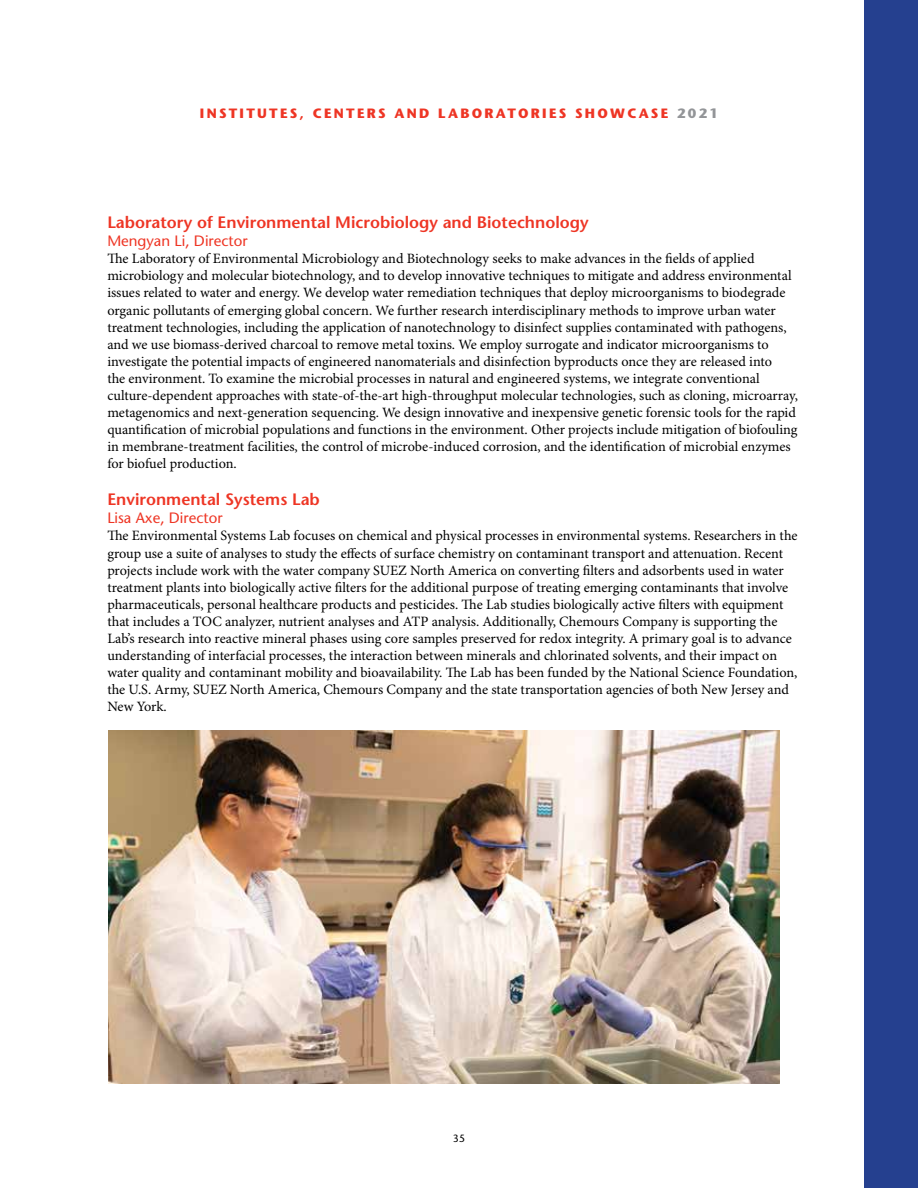
<style>
.page{position:relative;width:918px;height:1188px;background:#fff}
.page>*{position:absolute;margin:0;border:0;box-sizing:border-box;transform-origin:0 0}
.t1{font:600 16.5px "Stone Sans Std";color:#ee3524}
.t2{font:500 15px "Stone Sans Std";color:#ee3524}
.t3{font:14.25px/17.1px "Minion Pro";color:#000}
.t4{font:700 13.5px "Stone Sans Std";letter-spacing:.17em;color:#ee3524}
.t5{font:500 10.5px "Stone Sans Std";color:#000}
.s1{color:#939598}
</style>
<div class="page">
<div style="left:864px;top:0;width:54px;height:1188px;background:#25408f"></div>
<img style="left:108px;top:730px;width:672px;height:353px">
<p class="t4" style="left:200px;top:105px;width:520px">INSTITUTES, CENTERS AND LABORATORIES SHOWCASE <span class="s1">2021</span></p>
<p class="t1" style="left:107px;top:212px;width:483px">Laboratory of Environmental Microbiology and Biotechnology</p>
<p class="t2" style="left:107px;top:232px;width:142px">Mengyan Li, Director</p>
<p class="t3" style="left:107px;top:251px;width:692px">The Laboratory of Environmental Microbiology and Biotechnology seeks to make advances in the fields of applied microbiology and molecular biotechnology, and to develop innovative techniques to mitigate and address environmental issues related to water and energy. We develop water remediation techniques that deploy microorganisms to biodegrade organic pollutants of emerging global concern. We further research interdisciplinary methods to improve urban water treatment technologies, including the application of nanotechnology to disinfect supplies contaminated with pathogens, and we use biomass-derived charcoal to remove metal toxins. We employ surrogate and indicator microorganisms to investigate the potential impacts of engineered nanomaterials and disinfection byproducts once they are released into<br>the environment. To examine the microbial processes in natural and engineered systems, we integrate conventional culture-dependent approaches with state-of-the-art high-throughput molecular technologies, such as cloning, microarray, metagenomics and next-generation sequencing. We design innovative and inexpensive genetic forensic tools for the rapid quantification of microbial populations and functions in the environment. Other projects include mitigation of biofouling in membrane-treatment facilities, the control of microbe-induced corrosion, and the identification of microbial enzymes for biofuel production.</p>
<p class="t1" style="left:107px;top:490px;width:214px">Environmental Systems Lab</p>
<p class="t2" style="left:107px;top:509px;width:117px">Lisa Axe, Director</p>
<p class="t3" style="left:107px;top:528px;width:692px">The Environmental Systems Lab focuses on chemical and physical processes in environmental systems. Researchers in the group use a suite of analyses to study the effects of surface chemistry on contaminant transport and attenuation. Recent projects include work with the water company SUEZ North America on converting filters and adsorbents used in water treatment plants into biologically active filters for the additional purpose of treating emerging contaminants that involve pharmaceuticals, personal healthcare products and pesticides. The Lab studies biologically active filters with equipment that includes a TOC analyzer, nutrient analyses and ATP analysis. Additionally, Chemours Company is supporting the Lab’s research into reactive mineral phases using core samples preserved for redox integrity. A primary goal is to advance understanding of interfacial processes, the interaction between minerals and chlorinated solvents, and their impact on water quality and contaminant mobility and bioavailability. The Lab has been funded by the National Science Foundation, the U.S. Army, SUEZ North America, Chemours Company and the state transportation agencies of both New Jersey and New York.</p>
<p class="t5" style="left:453px;top:1132px;width:14px">35</p>
</div>
